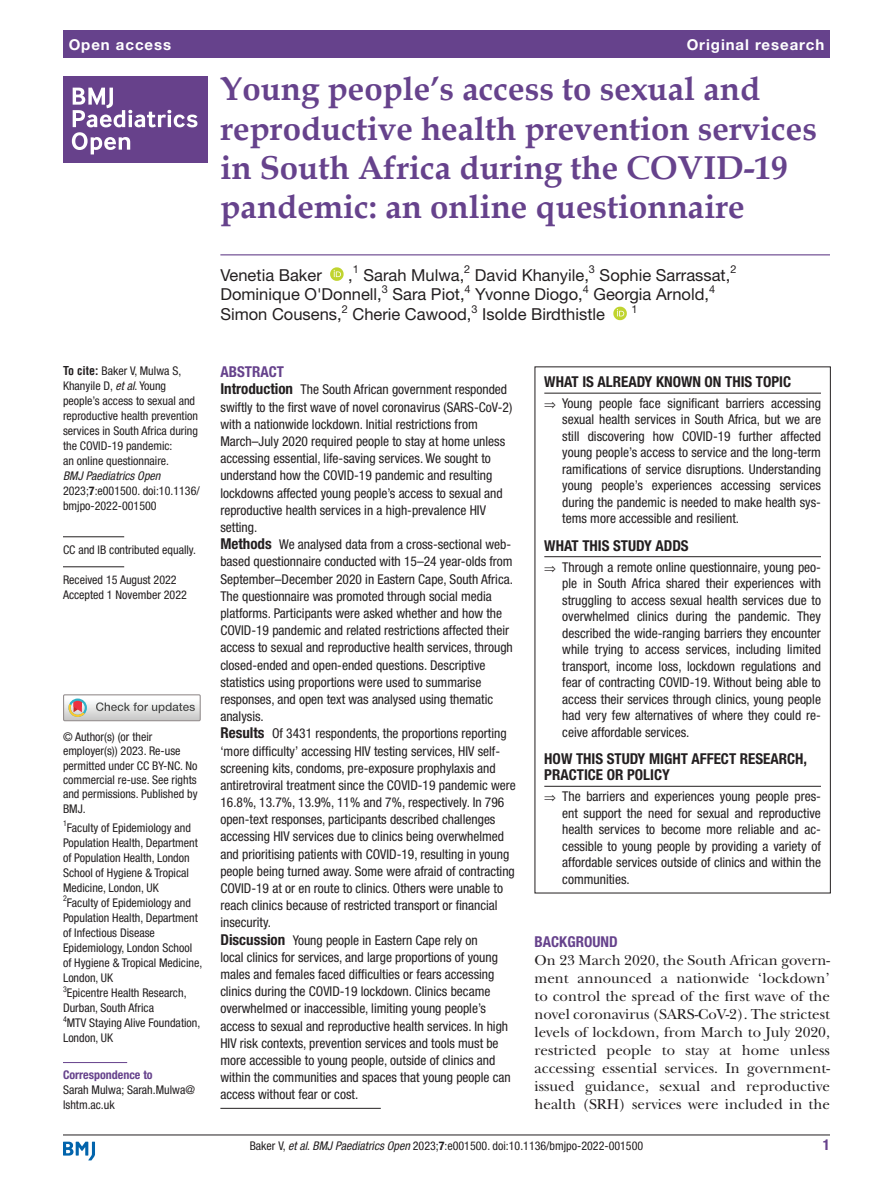
<style>
.page{position:relative;width:893px;height:1191px;background:#fff}
.page>*{position:absolute;margin:0;border:0;box-sizing:border-box;transform-origin:0 0}
.t1{font:700 33px/39px "Book Antiqua";color:#66428c}
.t2{font:16.5px "Helvetica Neue LT Std";color:#231f20}
.t3{font:15px/18px "New Baskerville";color:#231f20;text-align:justify}
.t4{font:700 condensed 15px/16.5px "Helvetica Neue LT Std";color:#231f20}
.t5{font:700 15px "Helvetica Neue LT Std";letter-spacing:.065em;color:#fff}
.t6{font:700 condensed 15px "Helvetica Neue LT Std";color:#66428c}
.t7{font:condensed 13.5px/17.2px "Helvetica Neue LT Std";color:#231f20;text-align:justify}
.t8{font:condensed 12px/15px "Helvetica Neue LT Std";color:#231f20}
.t9{font:700 condensed 12px "Helvetica Neue LT Std";color:#66428c}
.t10{font:10.95px "Helvetica Neue LT Std";color:#231f20}
.t11{font:condensed 7.95px "Helvetica Neue LT Std";color:#231f20}
.s1{font-family:"Helvetica LT Std";font-weight:700}
.s2{font-style:italic}
.s3{font-weight:700}
.s4{font-weight:700;font-size:15px}
</style>
<div class="page">
<hr style="left:63px;top:1134px;width:767px;height:1px;background:#231f20">
<svg style="left:63px;top:1141px;width:32px;height:19px"></svg>
<div style="left:63px;top:31px;width:767px;height:27px;background:#66428c"></div>
<hr style="left:220px;top:254px;width:610px;height:1px;background:#66428c">
<svg style="left:330px;top:267px;width:14px;height:14px"></svg>
<svg style="left:613px;top:307px;width:14px;height:13px"></svg>
<hr style="left:63px;top:536px;width:61px;height:1px;background:#231f20">
<hr style="left:63px;top:566px;width:61px;height:1px;background:#231f20">
<hr style="left:63px;top:1062px;width:64px;height:1px;background:#66428c">
<div style="left:63px;top:694px;width:138px;height:27px;border:1px solid #969090"></div>
<svg style="left:64px;top:695px;width:136px;height:25px"></svg>
<div style="left:63px;top:76px;width:144px;height:87px;background:#67418b"></div>
<svg style="left:72px;top:88px;width:125px;height:66px"></svg>
<hr style="left:220px;top:1108px;width:161px;height:1px;background:#231f20">
<hr style="left:544px;top:393px;width:277px;height:1px;background:#231f20">
<hr style="left:544px;top:556px;width:277px;height:1px;background:#231f20">
<hr style="left:544px;top:786px;width:277px;height:1px;background:#231f20">
<div style="left:535px;top:366px;width:296px;height:527px;border:1px solid #231f20"></div>
<p class="t5" style="left:69px;top:35px;width:104px">Open access</p>
<p class="t8" style="left:63px;top:363px;width:137px"><span class="s1">To cite:</span> Baker V, Mulwa S,<br>Khanyile D, <span class="s2">et al</span>. Young people’s access to sexual and reproductive health prevention services in South Africa during the COVID-19 pandemic:<br>an online questionnaire.</p>
<p class="t8" style="left:63px;top:468px;width:138px"><span class="s2">BMJ Paediatrics Open<br></span>2023;<span class="s3">7</span>:e001500. doi:10.1136/ bmjpo-2022-001500</p>
<p class="t8" style="left:63px;top:542px;width:135px">CC and IB contributed equally.</p>
<p class="t8" style="left:63px;top:572px;width:125px">Received 15 August 2022<br>Accepted 1 November 2022</p>
<p class="t8" style="left:63px;top:729px;width:136px;line-height:14.4px">© Author(s) (or their employer(s)) 2023. Re-use permitted under CC BY-NC. No commercial re-use. See rights and permissions. Published by<br>BMJ.</p>
<p class="t11" style="left:63px;top:819px;width:5px">1</p>
<p class="t8" style="left:63px;top:820px;width:136px;text-indent:4px">Faculty of Epidemiology and<br>Population Health, Department of Population Health, London<br>School of Hygiene &amp; Tropical<br>Medicine, London, UK</p>
<p class="t11" style="left:63px;top:894px;width:5px">2</p>
<p class="t8" style="left:63px;top:895px;width:141px;text-indent:4px">Faculty of Epidemiology and<br>Population Health, Department of Infectious Disease<br>Epidemiology, London School of Hygiene &amp; Tropical Medicine,<br>London, UK</p>
<p class="t11" style="left:63px;top:984px;width:5px">3</p>
<p class="t8" style="left:63px;top:985px;width:139px;text-indent:4px">Epicentre Health Research,<br>Durban, South Africa<br><sup>4</sup>MTV Staying Alive Foundation,<br>London, UK</p>
<p class="t9" style="left:63px;top:1068px;width:91px">Correspondence to</p>
<p class="t8" style="left:63px;top:1082px;width:133px">Sarah Mulwa; Sarah.Mulwa@ lshtm.ac.uk</p>
<p class="t5" style="left:687px;top:35px;width:139px">Original research</p>
<h1 class="t1" style="left:220px;top:70px;width:598px">Young people’s access to sexual and reproductive health prevention services in South Africa during the COVID-19 pandemic: an online questionnaire</h1>
<p class="t10" style="left:353px;top:263px;width:8px">1</p>
<p class="t2" style="left:363px;top:265px;width:102px">Sarah Mulwa,</p>
<p class="t10" style="left:464px;top:263px;width:8px">2</p>
<p class="t2" style="left:475px;top:265px;width:115px">David Khanyile,</p>
<p class="t10" style="left:589px;top:263px;width:8px">3</p>
<p class="t2" style="left:600px;top:265px;width:132px">Sophie Sarrassat,</p>
<p class="t10" style="left:730px;top:263px;width:8px">2</p>
<p class="t2" style="left:220px;top:285px;width:163px">Dominique O'Donnell,</p>
<p class="t10" style="left:382px;top:282px;width:8px">3</p>
<p class="t2" style="left:392px;top:285px;width:74px">Sara Piot,</p>
<p class="t10" style="left:465px;top:282px;width:8px">4</p>
<p class="t2" style="left:475px;top:285px;width:109px">Yvonne Diogo,</p>
<p class="t10" style="left:583px;top:282px;width:8px">4</p>
<p class="t2" style="left:593px;top:285px;width:117px">Georgia Arnold,</p>
<p class="t10" style="left:709px;top:282px;width:8px">4</p>
<p class="t2" style="left:220px;top:304px;width:123px">Simon Cousens,</p>
<p class="t10" style="left:342px;top:302px;width:8px">2</p>
<p class="t2" style="left:352px;top:304px;width:121px">Cherie Cawood,</p>
<p class="t10" style="left:472px;top:302px;width:8px">3</p>
<p class="t2" style="left:482px;top:304px;width:124px">Isolde Birdthistle</p>
<p class="t10" style="left:631px;top:302px;width:8px">1</p>
<p class="t2" style="left:220px;top:265px;width:103px">Venetia Baker</p>
<p class="t2" style="left:348px;top:265px;width:6px">,</p>
<p class="t6" style="left:220px;top:363px;width:65px">ABSTRACT</p>
<p class="t7" style="left:220px;top:381px;width:297px;text-align:left"><span class="s4">Introduction</span> The South African government responded swiftly to the first wave of novel coronavirus (SARS-CoV-2) with a nationwide lockdown. Initial restrictions from March–July 2020 required people to stay at home unless accessing essential, life-saving services. We sought to understand how the COVID-19 pandemic and resulting lockdowns affected young people’s access to sexual and reproductive health services in a high-prevalence HIV setting.<br><span class="s4">Methods</span> We analysed data from a cross-sectional web&shy;based questionnaire conducted with 15–24 year-olds from September–December 2020 in Eastern Cape, South Africa.<br>The questionnaire was promoted through social media platforms. Participants were asked whether and how the COVID-19 pandemic and related restrictions affected their access to sexual and reproductive health services, through closed-ended and open-ended questions. Descriptive statistics using proportions were used to summarise responses, and open text was analysed using thematic analysis.<br><span class="s4">Results</span> Of 3431 respondents, the proportions reporting ‘more difficulty’ accessing HIV testing services, HIV self&shy;screening kits, condoms, pre-exposure prophylaxis and antiretroviral treatment since the COVID-19 pandemic were 16.8%, 13.7%, 13.9%, 11% and 7%, respectively. In 796 open-text responses, participants described challenges accessing HIV services due to clinics being overwhelmed and prioritising patients with COVID-19, resulting in young people being turned away. Some were afraid of contracting COVID-19 at or en route to clinics. Others were unable to reach clinics because of restricted transport or financial insecurity.<br><span class="s4">Discussion</span> Young people in Eastern Cape rely on<br>local clinics for services, and large proportions of young males and females faced difficulties or fears accessing clinics during the COVID-19 lockdown. Clinics became overwhelmed or inaccessible, limiting young people’s access to sexual and reproductive health services. In high HIV risk contexts, prevention services and tools must be more accessible to young people, outside of clinics and within the communities and spaces that young people can access without fear or cost.</p>
<p class="t4" style="left:544px;top:373px;width:248px">WHAT IS ALREADY KNOWN ON THIS TOPIC</p>
<p class="t7" style="left:562px;top:395px;width:260px;line-height:16.5px;text-indent:-18px">⇒ Young people face significant barriers accessing sexual health services in South Africa, but we are still discovering how COVID-19 further affected young people’s access to service and the long-term ramifications of service disruptions. Understanding young people’s experiences accessing services during the pandemic is needed to make health sys&shy;tems more accessible and resilient.</p>
<p class="t4" style="left:544px;top:537px;width:146px">WHAT THIS STUDY ADDS</p>
<p class="t7" style="left:562px;top:558px;width:260px;line-height:16.5px;text-indent:-18px">⇒ Through a remote online questionnaire, young peo&shy;ple in South Africa shared their experiences with struggling to access sexual health services due to overwhelmed clinics during the pandemic. They described the wide-ranging barriers they encounter while trying to access services, including limited transport, income loss, lockdown regulations and fear of contracting COVID-19. Without being able to access their services through clinics, young people had very few alternatives of where they could re&shy;ceive affordable services.</p>
<p class="t4" style="left:544px;top:750px;width:264px">HOW THIS STUDY MIGHT AFFECT RESEARCH,<br>PRACTICE OR POLICY</p>
<p class="t7" style="left:562px;top:788px;width:260px;line-height:16.5px;text-indent:-18px">⇒ The barriers and experiences young people pres&shy;ent support the need for sexual and reproductive health services to become more reliable and ac&shy;cessible to young people by providing a variety of affordable services outside of clinics and within the communities.</p>
<p class="t6" style="left:535px;top:933px;width:85px">BACKGROUND</p>
<p class="t3" style="left:535px;top:951px;width:297px">On 23 March 2020, the South African govern&shy;ment announced a nationwide ‘lockdown’ to control the spread of the first wave of the novel coronavirus (SARS-CoV-2). The strictest levels of lockdown, from March to July 2020, restricted people to stay at home unless accessing essential services. In government&shy;issued guidance, sexual and reproductive health (SRH) services were included in the</p>
<p class="t8" style="left:250px;top:1137px;width:395px">Baker V, <span class="s2">et al</span>. <span class="s2">BMJ Paediatrics Open</span> 2023;<span class="s3">7</span>:e001500. doi:10.1136/bmjpo-2022-001500</p>
<p class="t6" style="left:823px;top:1135px;width:9px">1</p>
</div>
